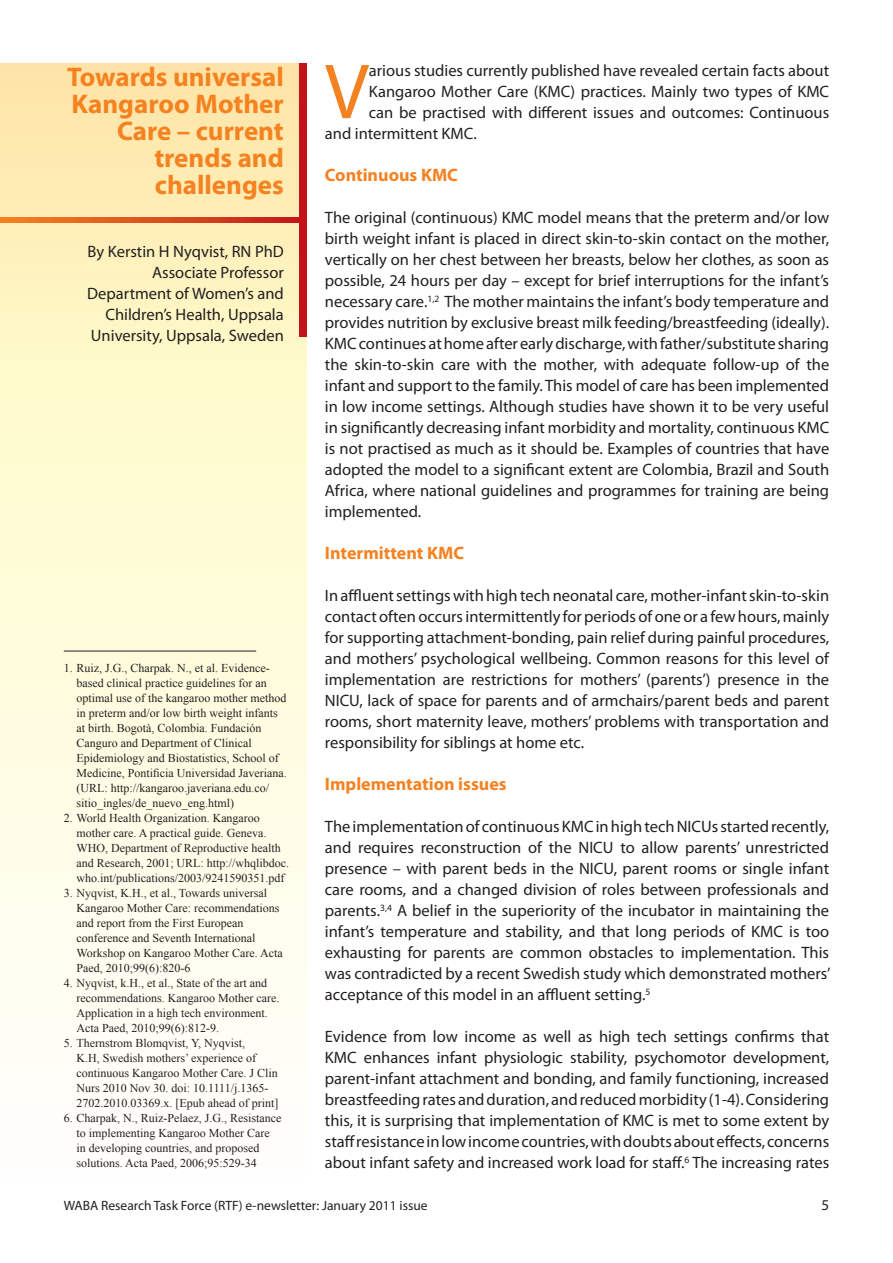
<style>
.page{position:relative;width:893px;height:1263px;background:#fff}
.page>*{position:absolute;margin:0;border:0;box-sizing:border-box;transform-origin:0 0}
.t1{font:78.75px "Myriad Pro";color:#f58220}
.t2{font:700 27px/27px "Myriad Pro";color:#f58220;text-align:right}
.t3{font:700 18px "Myriad Pro";color:#f58220}
.t4{font:16.5px/21px "Myriad Pro";color:#231f20;text-align:justify}
.t5{font:13.5px "Myriad Pro";color:#231f20}
.t6{font:12px/15px "Times New Roman";color:#231f20}
</style>
<div class="page">
<div style="left:0;top:64px;width:307px;height:1114px;background:linear-gradient(to bottom,#feedae,#fff)"></div>
<div style="left:299px;top:64px;width:8px;height:273px;background:#c4121a"></div>
<svg style="left:0;top:218px;width:299px;height:4px"></svg>
<hr style="left:64px;top:651px;width:192px;height:1px;background:#231f20">
<h2 class="t2" style="left:67px;top:62px;width:218px">Towards universal<br>Kangaroo Mother<br>Care – current trends and challenges</h2>
<p class="t4" style="left:87px;top:240px;width:198px;text-align:right">By Kerstin H Nyqvist, RN PhD<br>Associate Professor<br>Department of Women’s and<br>Children’s Health, Uppsala<br>University, Uppsala, Sweden</p>
<p class="t6" style="left:77px;top:660px;width:212px;text-indent:-13px">1. Ruiz, J.G., Charpak. N., et al. Evidence&shy;based clinical practice guidelines for an optimal use of the kangaroo mother method in preterm and/or low birth weight infants at birth. Bogotà, Colombia. Fundación Canguro and Department of Clinical Epidemiology and Biostatistics, School of Medicine, Pontificia Universidad Javeriana. (URL: http://kangaroo.javeriana.edu.co/ sitio_ingles/de_nuevo_eng.html)</p>
<p class="t6" style="left:77px;top:810px;width:214px;text-indent:-13px">2. World Health Organization. Kangaroo mother care. A practical guide. Geneva.<br>WHO, Department of Reproductive health and Research, 2001; URL: http://whqlibdoc. who.int/publications/2003/9241590351.pdf</p>
<p class="t6" style="left:77px;top:885px;width:208px;text-indent:-13px">3. Nyqvist, K.H., et al., Towards universal Kangaroo Mother Care: recommendations and report from the First European conference and Seventh International Workshop on Kangaroo Mother Care. Acta Paed, 2010;99(6):820-6</p>
<p class="t6" style="left:77px;top:975px;width:204px;text-indent:-13px">4. Nyqvist, k.H., et al., State of the art and recommendations. Kangaroo Mother care.<br>Application in a high tech environment.<br>Acta Paed, 2010;99(6):812-9.</p>
<p class="t6" style="left:77px;top:1035px;width:203px;text-indent:-13px">5. Thernstrom Blomqvist, Y, Nyqvist,<br>K.H, Swedish mothers’ experience of continuous Kangaroo Mother Care. J Clin Nurs 2010 Nov 30. doi: 10.1111/j.1365- 2702.2010.03369.x. [Epub ahead of print]</p>
<p class="t6" style="left:77px;top:1110px;width:206px;text-indent:-13px">6. Charpak, N., Ruiz-Pelaez, J.G., Resistance to implementing Kangaroo Mother Care in developing countries, and proposed solutions. Acta Paed, 2006;95:529-34</p>
<h1 class="t1" style="left:325px;top:43px;width:45px">V</h1>
<p class="t4" style="left:369px;top:60px;width:462px">arious studies currently published have revealed certain facts about</p>
<p class="t4" style="left:369px;top:81px;width:462px">Kangaroo Mother Care (KMC) practices. Mainly two types of KMC</p>
<p class="t4" style="left:369px;top:102px;width:462px">can be practised with different issues and outcomes: Continuous</p>
<p class="t4" style="left:325px;top:123px;width:153px">and intermittent KMC.</p>
<p class="t3" style="left:325px;top:163px;width:135px">Continuous KMC</p>
<p class="t4" style="left:325px;top:207px;width:506px">The original (continuous) KMC model means that the preterm and/or low birth weight infant is placed in direct skin-to-skin contact on the mother, vertically on her chest between her breasts, below her clothes, as soon as possible, 24 hours per day – except for brief interruptions for the infant’s necessary care.<sup>1,2</sup> The mother maintains the infant’s body temperature and provides nutrition by exclusive breast milk feeding/breastfeeding (ideally).<br>KMC continues at home after early discharge, with father/substitute sharing the skin-to-skin care with the mother, with adequate follow-up of the infant and support to the family. This model of care has been implemented in low income settings. Although studies have shown it to be very useful in significantly decreasing infant morbidity and mortality, continuous KMC is not practised as much as it should be. Examples of countries that have adopted the model to a significant extent are Colombia, Brazil and South Africa, where national guidelines and programmes for training are being implemented.</p>
<p class="t3" style="left:325px;top:541px;width:141px">Intermittent KMC</p>
<p class="t4" style="left:325px;top:585px;width:506px">In affluent settings with high tech neonatal care, mother-infant skin-to-skin contact often occurs intermittently for periods of one or a few hours, mainly for supporting attachment-bonding, pain relief during painful procedures, and mothers’ psychological wellbeing. Common reasons for this level of implementation are restrictions for mothers’ (parents’) presence in the NICU, lack of space for parents and of armchairs/parent beds and parent rooms, short maternity leave, mothers’ problems with transportation and responsibility for siblings at home etc.</p>
<p class="t3" style="left:325px;top:772px;width:183px">Implementation issues</p>
<p class="t4" style="left:325px;top:816px;width:507px">The implementation of continuous KMC in high tech NICUs started recently, and requires reconstruction of the NICU to allow parents’ unrestricted presence – with parent beds in the NICU, parent rooms or single infant care rooms, and a changed division of roles between professionals and parents.<sup>3,4</sup> A belief in the superiority of the incubator in maintaining the infant’s temperature and stability, and that long periods of KMC is too exhausting for parents are common obstacles to implementation. This was contradicted by a recent Swedish study which demonstrated mothers’ acceptance of this model in an affluent setting.<sup>5</sup></p>
<p class="t4" style="left:325px;top:1026px;width:506px">Evidence from low income as well as high tech settings confirms that KMC enhances infant physiologic stability, psychomotor development, parent-infant attachment and bonding, and family functioning, increased breastfeeding rates and duration, and reduced morbidity (1-4). Considering this, it is surprising that implementation of KMC is met to some extent by staff resistance in low income countries, with doubts about effects, concerns about infant safety and increased work load for staff.<sup>6</sup> The increasing rates</p>
<p class="t5" style="left:64px;top:1197px;width:365px">WABA Research Task Force (RTF) e-newsletter: January 2011 issue</p>
</div>
